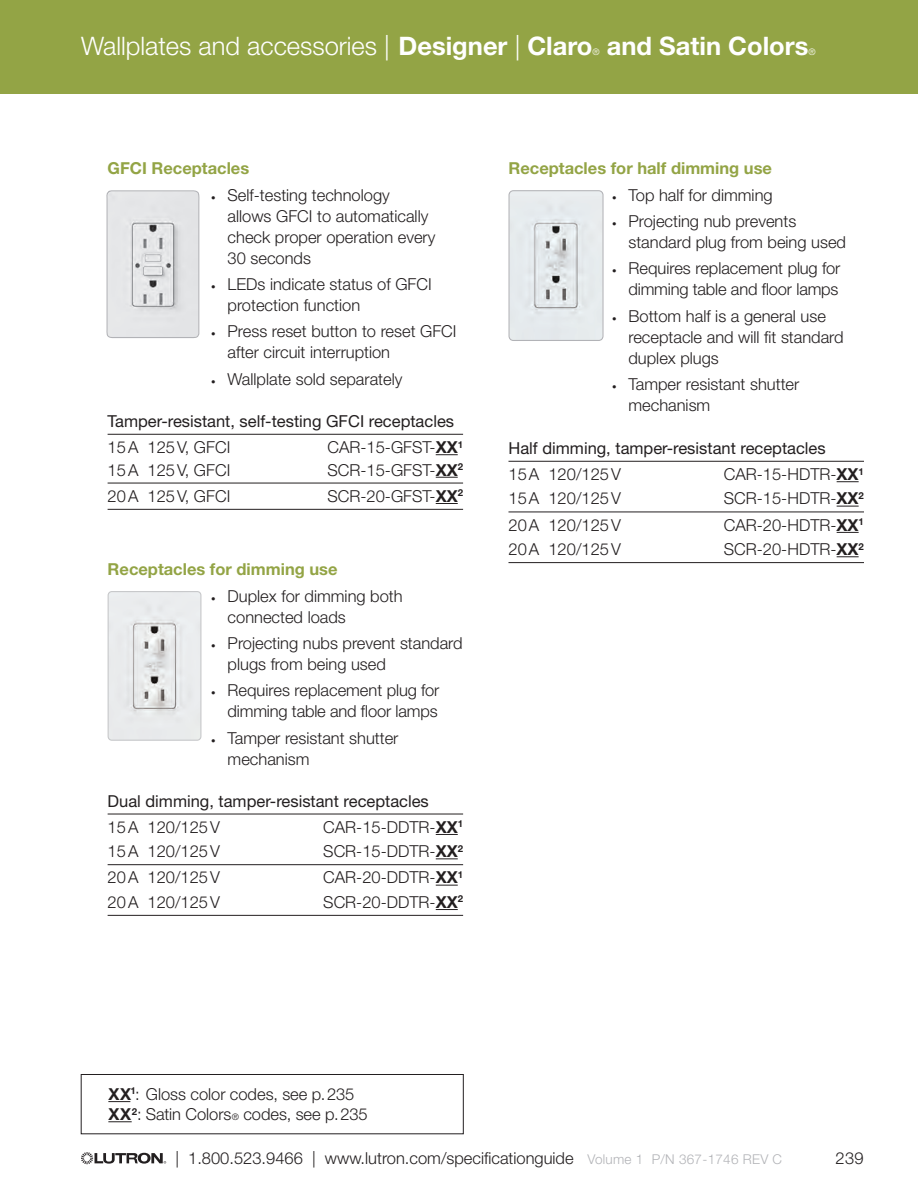
<style>
.page{position:relative;width:918px;height:1188px;background:#fff}
.page>*{position:absolute;margin:0;border:0;box-sizing:border-box;transform-origin:0 0}
.t1{font:300 25.5px "Helvetica Neue LT Std";color:#fff}
.t2{font:700 25.5px "Helvetica Neue LT Std";color:#fff}
.Bulleted_11_14_INDEN{font:300 16.5px/21px "Helvetica Neue LT Std";color:#231f20}
.Model_Number_Light_w{font:300 16.5px "Helvetica Neue LT Std";color:#231f20}
.Model_Number_Light_w-2{font:16.5px "Helvetica Neue LT Std";color:#231f20}
.Model_Number_Light{font:300 16.5px "Helvetica Neue LT Std";color:#231f20}
.Wallbox_Bold_11pt{font:700 16.5px "Helvetica Neue LT Std";color:#93a445}
.Note_for_Colors{font:300 16.5px "Helvetica Neue LT Std";letter-spacing:-.005em;color:#231f20}
.t3{font:300 9px "Helvetica Neue LT Std";color:#fff}
.s1{font-weight:700}
.s2{font-size:9px}
.s3{font-size:13.5px;color:#b2b3b7}
</style>
<div class="page">
<hr style="left:108px;top:814px;width:355px;height:1px;background:#231f20">
<svg style="left:436px;top:834px;width:22px;height:1px"></svg>
<hr style="left:108px;top:864px;width:355px;height:1px;background:#231f20">
<svg style="left:436px;top:858px;width:22px;height:1px"></svg>
<svg style="left:436px;top:885px;width:22px;height:1px"></svg>
<hr style="left:108px;top:915px;width:355px;height:1px;background:#231f20">
<svg style="left:436px;top:909px;width:22px;height:1px"></svg>
<hr style="left:508px;top:461px;width:356px;height:1px;background:#231f20">
<svg style="left:837px;top:481px;width:22px;height:1px"></svg>
<hr style="left:508px;top:512px;width:356px;height:1px;background:#231f20">
<svg style="left:837px;top:506px;width:22px;height:1px"></svg>
<svg style="left:837px;top:532px;width:22px;height:1px"></svg>
<hr style="left:508px;top:562px;width:356px;height:1px;background:#231f20">
<svg style="left:837px;top:556px;width:22px;height:1px"></svg>
<svg style="left:508px;top:190px;width:96px;height:151px;background:#dfe4e6"></svg>
<svg style="left:107px;top:591px;width:95px;height:150px;background:#e3e5e6"></svg>
<svg style="left:106px;top:190px;width:94px;height:148px;background:#dddee0"></svg>
<hr style="left:108px;top:434px;width:355px;height:1px;background:#231f20">
<svg style="left:436px;top:454px;width:22px;height:1px"></svg>
<hr style="left:108px;top:483px;width:355px;height:1px;background:#231f20">
<svg style="left:436px;top:477px;width:22px;height:1px"></svg>
<hr style="left:108px;top:509px;width:355px;height:1px;background:#231f20">
<svg style="left:436px;top:503px;width:22px;height:1px"></svg>
<svg style="left:108px;top:1101px;width:22px;height:1px"></svg>
<svg style="left:108px;top:1121px;width:24px;height:1px"></svg>
<div style="left:81px;top:1074px;width:383px;height:60px;border:1px solid #231f20"></div>
<div style="left:0;top:0;width:918px;height:94px;background:#93a445"></div>
<svg style="left:81px;top:1152px;width:85px;height:12px"></svg>
<p class="t1" style="left:81px;top:31px;width:513px">Wallplates and accessories | <span class="s1">Designer</span> | <span class="s1">Claro</span></p>
<p class="t3" style="left:593px;top:47px;width:9px">®</p>
<p class="t2" style="left:607px;top:30px;width:203px">and Satin Colors</p>
<p class="t3" style="left:808px;top:47px;width:9px">®</p>
<p class="Wallbox_Bold_11pt" style="left:108px;top:158px;width:143px">GFCI Receptacles</p>
<p class="Bulleted_11_14_INDEN" style="left:228px;top:184px;width:209px;text-indent:-16px"><span class="s2">•</span> Self-testing technology allows GFCI to automatically check proper operation every<br>30 seconds</p>
<p class="Bulleted_11_14_INDEN" style="left:228px;top:273px;width:206px;text-indent:-16px"><span class="s2">•</span> LEDs indicate status of GFCI protection function</p>
<p class="Bulleted_11_14_INDEN" style="left:228px;top:321px;width:230px;text-indent:-16px"><span class="s2">•</span> Press reset button to reset GFCI after circuit interruption</p>
<p class="Bulleted_11_14_INDEN" style="left:211px;top:368px;width:193px"><span class="s2">•</span> Wallplate sold separately</p>
<p class="Model_Number_Light_w-2" style="left:108px;top:411px;width:348px">Tamper-resistant, self-testing GFCI receptacles</p>
<p class="Model_Number_Light_w" style="left:108px;top:437px;width:124px">15A 125V, GFCI</p>
<p class="Model_Number_Light_w" style="left:328px;top:437px;width:137px">CAR-15-GFST-<span class="s1">XX</span><sup>1</sup></p>
<p class="Model_Number_Light_w" style="left:108px;top:460px;width:124px">15A 125V, GFCI</p>
<p class="Model_Number_Light_w" style="left:328px;top:460px;width:137px">SCR-15-GFST-<span class="s1">XX</span><sup>2</sup></p>
<p class="Model_Number_Light_w" style="left:108px;top:486px;width:124px">20A 125V, GFCI</p>
<p class="Model_Number_Light_w" style="left:328px;top:486px;width:137px">SCR-20-GFST-<span class="s1">XX</span><sup>2</sup></p>
<p class="Wallbox_Bold_11pt" style="left:108px;top:559px;width:231px">Receptacles for dimming use</p>
<p class="Bulleted_11_14_INDEN" style="left:228px;top:585px;width:177px;text-indent:-16px"><span class="s2">•</span> Duplex for dimming both connected loads</p>
<p class="Bulleted_11_14_INDEN" style="left:228px;top:632px;width:237px;text-indent:-16px"><span class="s2">•</span> Projecting nubs prevent standard plugs from being used</p>
<p class="Bulleted_11_14_INDEN" style="left:211px;top:680px;width:230px;text-align:right"><span class="s2">•</span> Requires replacement plug for dimming table and floor lamps</p>
<p class="Bulleted_11_14_INDEN" style="left:228px;top:727px;width:172px;text-indent:-16px"><span class="s2">•</span> Tamper resistant shutter mechanism</p>
<p class="Model_Number_Light_w-2" style="left:108px;top:791px;width:323px">Dual dimming, tamper-resistant receptacles</p>
<p class="Model_Number_Light" style="left:108px;top:817px;width:114px">15A 120/125V</p>
<p class="Model_Number_Light" style="left:323px;top:817px;width:141px">CAR-15-DDTR-<span class="s1">XX</span><sup>1</sup></p>
<p class="Model_Number_Light_w" style="left:108px;top:841px;width:114px">15A 120/125V</p>
<p class="Model_Number_Light_w" style="left:323px;top:841px;width:141px">SCR-15-DDTR-<span class="s1">XX</span><sup>2</sup></p>
<p class="Model_Number_Light" style="left:108px;top:868px;width:114px">20A 120/125V</p>
<p class="Model_Number_Light" style="left:323px;top:868px;width:141px">CAR-20-DDTR-<span class="s1">XX</span><sup>1</sup></p>
<p class="Model_Number_Light_w" style="left:108px;top:892px;width:114px">20A 120/125V</p>
<p class="Model_Number_Light_w" style="left:323px;top:892px;width:141px">SCR-20-DDTR-<span class="s1">XX</span><sup>2</sup></p>
<p class="Wallbox_Bold_11pt" style="left:508px;top:158px;width:265px">Receptacles for half dimming use</p>
<p class="Bulleted_11_14_INDEN" style="left:612px;top:184px;width:162px"><span class="s2">•</span> Top half for dimming</p>
<p class="Bulleted_11_14_INDEN" style="left:628px;top:210px;width:219px;text-indent:-16px"><span class="s2">•</span> Projecting nub prevents standard plug from being used</p>
<p class="Bulleted_11_14_INDEN" style="left:612px;top:258px;width:230px;text-align:right"><span class="s2">•</span> Requires replacement plug for dimming table and floor lamps</p>
<p class="Bulleted_11_14_INDEN" style="left:628px;top:305px;width:217px;text-indent:-16px"><span class="s2">•</span> Bottom half is a general use receptacle and will fit standard duplex plugs</p>
<p class="Bulleted_11_14_INDEN" style="left:628px;top:374px;width:172px;text-indent:-16px"><span class="s2">•</span> Tamper resistant shutter mechanism</p>
<p class="Model_Number_Light_w-2" style="left:508px;top:438px;width:319px">Half dimming, tamper-resistant receptacles</p>
<p class="Model_Number_Light" style="left:508px;top:464px;width:114px">15A 120/125V</p>
<p class="Model_Number_Light" style="left:724px;top:464px;width:142px">CAR-15-HDTR-<span class="s1">XX</span><sup>1</sup></p>
<p class="Model_Number_Light_w" style="left:508px;top:489px;width:114px">15A 120/125V</p>
<p class="Model_Number_Light_w" style="left:724px;top:489px;width:142px">SCR-15-HDTR-<span class="s1">XX</span><sup>2</sup></p>
<p class="Model_Number_Light" style="left:508px;top:515px;width:114px">20A 120/125V</p>
<p class="Model_Number_Light" style="left:724px;top:515px;width:142px">CAR-20-HDTR-<span class="s1">XX</span><sup>1</sup></p>
<p class="Model_Number_Light_w" style="left:508px;top:539px;width:114px">20A 120/125V</p>
<p class="Model_Number_Light_w" style="left:724px;top:539px;width:142px">SCR-20-HDTR-<span class="s1">XX</span><sup>2</sup></p>
<p class="Note_for_Colors" style="left:108px;top:1084px;width:247px"><span class="s1">XX</span><sup>1</sup>: Gloss color codes, see p.235</p>
<p class="Note_for_Colors" style="left:108px;top:1104px;width:261px"><span class="s1">XX</span><sup>2</sup>: Satin Colors<span class="s2">®</span> codes, see p.235</p>
<p class="Bulleted_11_14_INDEN" style="left:175px;top:1148px;width:608px">| 1.800.523.9466 | www.lutron.com/specificationguide <span class="s3">Volume 1 P/N 367-1746 REV C</span></p>
<p class="Bulleted_11_14_INDEN" style="left:836px;top:1147px;width:30px">239</p>
</div>
